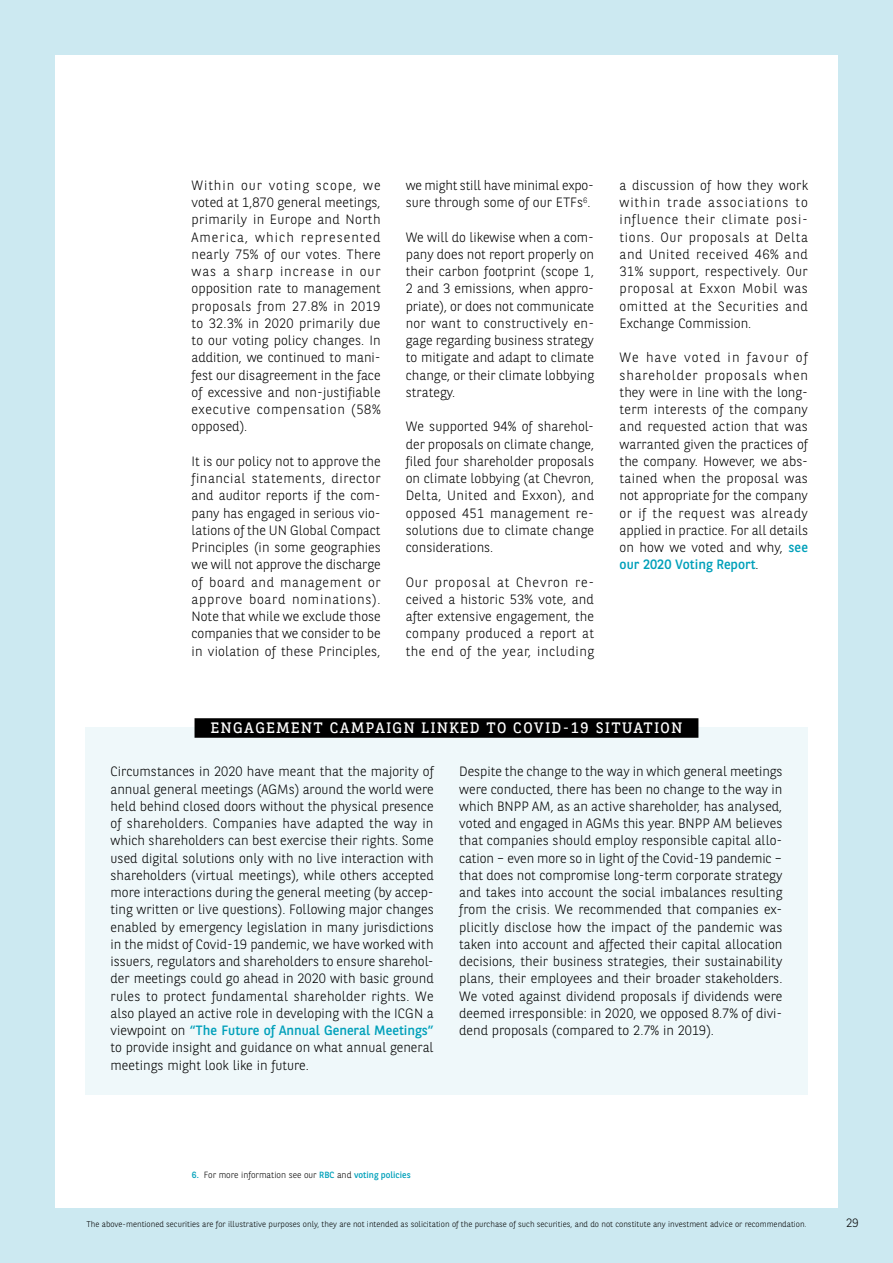
<style>
.page{position:relative;width:893px;height:1263px;background:#cce9f1}
.page>*{position:absolute;margin:0;border:0;box-sizing:border-box;transform-origin:0 0}
.t1{font:15px "BNPP Slab Serif";letter-spacing:.1em;color:#fff}
.t2{font:300 13.5px/17.2px "BNPP Sans";color:#000;text-align:justify}
.t3{font:300 12px "BNPP Sans";color:#000}
.t4{font:300 9px "BNPP Sans";color:#000}
.t5{font:300 8.25px "BNPP Sans";color:#000}
.s1{font-weight:400;color:#00a0ba}
</style>
<div class="page">
<div style="left:55px;top:55px;width:783px;height:1153px;background:#fff"></div>
<div style="left:85px;top:728px;width:723px;height:367px;background:#eff8fa"></div>
<div style="left:195px;top:718px;width:503px;height:20px;background:#000"></div>
<p class="t2" style="left:192px;top:176px;width:191px">Within our voting scope, we voted at 1,870 general meetings, primarily in Europe and North America, which represented nearly 75% of our votes. There was a sharp increase in our opposition rate to management proposals from 27.8% in 2019 to 32.3% in 2020 primarily due to our voting policy changes. In addition, we continued to mani&shy;fest our disagreement in the face of excessive and non-justifiable executive compensation (58% opposed).</p>
<p class="t2" style="left:192px;top:452px;width:191px">It is our policy not to approve the financial statements, director and auditor reports if the com&shy;pany has engaged in serious vio&shy;lations of the UN Global Compact Principles (in some geographies we will not approve the discharge of board and management or approve board nominations).<br>Note that while we exclude those companies that we consider to be in violation of these Principles,</p>
<p class="t2" style="left:406px;top:176px;width:190px">we might still have minimal expo&shy;sure through some of our ETFs<sup>6</sup>.</p>
<p class="t2" style="left:406px;top:228px;width:190px">We will do likewise when a com&shy;pany does not report properly on their carbon footprint (scope 1, 2 and 3 emissions, when appro&shy;priate), or does not communicate nor want to constructively en&shy;gage regarding business strategy to mitigate and adapt to climate change, or their climate lobbying strategy.</p>
<p class="t2" style="left:406px;top:417px;width:190px">We supported 94% of sharehol&shy;der proposals on climate change, filed four shareholder proposals on climate lobbying (at Chevron, Delta, United and Exxon), and opposed 451 management re&shy;solutions due to climate change considerations.</p>
<p class="t2" style="left:406px;top:573px;width:190px">Our proposal at Chevron re&shy;ceived a historic 53% vote, and after extensive engagement, the company produced a report at the end of the year, including</p>
<p class="t2" style="left:620px;top:176px;width:190px">a discussion of how they work within trade associations to influence their climate posi&shy;tions. Our proposals at Delta and United received 46% and 31% support, respectively. Our proposal at Exxon Mobil was omitted at the Securities and Exchange Commission.</p>
<p class="t2" style="left:620px;top:348px;width:190px">We have voted in favour of shareholder proposals when they were in line with the long&shy;term interests of the company and requested action that was warranted given the practices of the company. However, we abs&shy;tained when the proposal was not appropriate for the company or if the request was already applied in practice. For all details on how we voted and why, <span class="s1">see our 2020 Voting Report</span>.</p>
<h4 class="t1" style="left:211px;top:718px;width:473px">ENGAGEMENT CAMPAIGN LINKED TO COVID-19 SITUATION</h4>
<p class="t2" style="left:111px;top:762px;width:325px">Circumstances in 2020 have meant that the majority of annual general meetings (AGMs) around the world were held behind closed doors without the physical presence of shareholders. Companies have adapted the way in which shareholders can best exercise their rights. Some used digital solutions only with no live interaction with shareholders (virtual meetings), while others accepted more interactions during the general meeting (by accep&shy;ting written or live questions). Following major changes enabled by emergency legislation in many jurisdictions in the midst of Covid-19 pandemic, we have worked with issuers, regulators and shareholders to ensure sharehol&shy;der meetings could go ahead in 2020 with basic ground rules to protect fundamental shareholder rights. We also played an active role in developing with the ICGN a viewpoint on <span class="s1">“The Future of Annual General Meetings” </span>to provide insight and guidance on what annual general meetings might look like in future.</p>
<p class="t2" style="left:459px;top:762px;width:325px">Despite the change to the way in which general meetings were conducted, there has been no change to the way in which BNPP AM, as an active shareholder, has analysed, voted and engaged in AGMs this year. BNPP AM believes that companies should employ responsible capital allo&shy;cation – even more so in light of the Covid-19 pandemic – that does not compromise long-term corporate strategy and takes into account the social imbalances resulting from the crisis. We recommended that companies ex&shy;plicitly disclose how the impact of the pandemic was taken into account and affected their capital allocation decisions, their business strategies, their sustainability plans, their employees and their broader stakeholders.<br>We voted against dividend proposals if dividends were deemed irresponsible: in 2020, we opposed 8.7% of divi&shy;dend proposals (compared to 2.7% in 2019).</p>
<p class="t4" style="left:192px;top:1169px;width:220px"><span class="s1">6.</span> For more information see our <span class="s1">RBC</span> and <span class="s1">voting policies</span></p>
<p class="t5" style="left:86px;top:1218px;width:722px">The above-mentioned securities are for illustrative purposes only, they are not intended as solicitation of the purchase of such securities, and do not constitute any investment advice or recommendation.</p>
<p class="t3" style="left:846px;top:1215px;width:14px">29</p>
</div>
